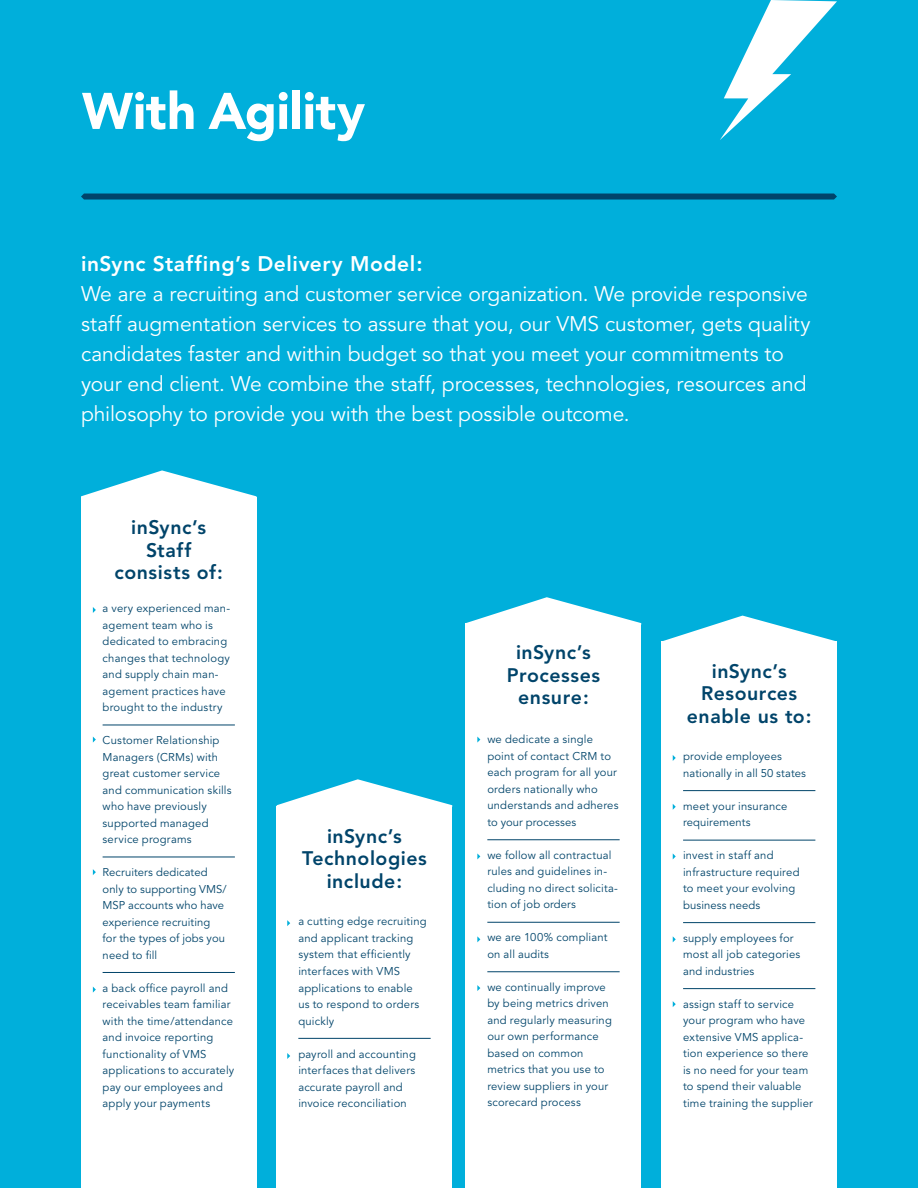
<style>
.page{position:relative;width:918px;height:1188px;background:#00afdb}
.page>*{position:absolute;margin:0;border:0;box-sizing:border-box;transform-origin:0 0}
.t1{font:900 51px "Avenir";letter-spacing:-.005em;color:#fff}
.t2{font:21px/30px "Avenir";letter-spacing:-.005em;color:#fff}
.t3{font:800 21px "Avenir";letter-spacing:.025em;color:#fff}
.t4{font:800 19.5px/22.5px "Avenir";letter-spacing:.025em;color:#00446a;text-align:center}
.t5{font:11.25px/16.5px "Avenir";letter-spacing:.015em;color:#00446a}
</style>
<div class="page">
<svg style="left:81px;top:194px;width:756px;height:6px;background:#004c73"></svg>
<div style="left:81px;top:498px;width:175px;height:690px;background:#fff"></div>
<hr style="left:103px;top:725px;width:132px;height:1px;background:#00446a">
<hr style="left:103px;top:857px;width:132px;height:1px;background:#00446a">
<hr style="left:103px;top:972px;width:132px;height:1px;background:#00446a">
<div style="left:277px;top:807px;width:175px;height:381px;background:#fff"></div>
<hr style="left:298px;top:1038px;width:133px;height:1px;background:#00446a">
<div style="left:466px;top:623px;width:175px;height:565px;background:#fff"></div>
<hr style="left:487px;top:839px;width:133px;height:1px;background:#00446a">
<hr style="left:487px;top:922px;width:133px;height:1px;background:#00446a">
<hr style="left:487px;top:971px;width:133px;height:1px;background:#00446a">
<div style="left:662px;top:642px;width:175px;height:546px;background:#fff"></div>
<hr style="left:683px;top:790px;width:132px;height:1px;background:#00446a">
<hr style="left:683px;top:840px;width:132px;height:1px;background:#00446a">
<hr style="left:683px;top:922px;width:132px;height:1px;background:#00446a">
<hr style="left:683px;top:988px;width:132px;height:1px;background:#00446a">
<svg style="left:81px;top:470px;width:175px;height:28px"></svg>
<svg style="left:277px;top:779px;width:175px;height:28px"></svg>
<svg style="left:93px;top:607px;width:3px;height:6px"></svg>
<svg style="left:93px;top:737px;width:3px;height:6px"></svg>
<svg style="left:93px;top:869px;width:3px;height:6px"></svg>
<svg style="left:287px;top:920px;width:3px;height:6px"></svg>
<svg style="left:477px;top:737px;width:3px;height:6px"></svg>
<svg style="left:477px;top:853px;width:3px;height:6px"></svg>
<svg style="left:673px;top:755px;width:3px;height:6px"></svg>
<svg style="left:673px;top:804px;width:3px;height:6px"></svg>
<svg style="left:673px;top:853px;width:3px;height:6px"></svg>
<svg style="left:673px;top:936px;width:3px;height:6px"></svg>
<svg style="left:673px;top:1001px;width:3px;height:6px"></svg>
<svg style="left:477px;top:936px;width:3px;height:6px"></svg>
<svg style="left:477px;top:985px;width:3px;height:6px"></svg>
<svg style="left:287px;top:1053px;width:3px;height:6px"></svg>
<svg style="left:93px;top:987px;width:3px;height:6px"></svg>
<svg style="left:466px;top:597px;width:175px;height:26px"></svg>
<svg style="left:662px;top:616px;width:175px;height:26px"></svg>
<svg style="left:720px;top:0;width:117px;height:140px"></svg>
<h1 class="t1" style="left:82px;top:80px;width:285px">With Agility</h1>
<h2 class="t3" style="left:81px;top:251px;width:343px">inSync Staffing’s Delivery Model:</h2>
<p class="t2" style="left:81px;top:279px;width:731px">We are a recruiting and customer service organization. We provide responsive staff augmentation services to assure that you, our VMS customer, gets quality candidates faster and within budget so that you meet your commitments to your end client. We combine the staff, processes, technologies, resources and philosophy to provide you with the best possible outcome.</p>
<h3 class="t4" style="left:115px;top:516px;width:110px">inSync’s<br>Staff consists of:</h3>
<p class="t5" style="left:103px;top:600px;width:129px">a very experienced man&shy;agement team who is dedicated to embracing changes that technology and supply chain man&shy;agement practices have brought to the industry</p>
<p class="t5" style="left:103px;top:732px;width:131px">Customer Relationship<br>Managers (CRMs) with great customer service and communication skills who have previously supported managed service programs</p>
<p class="t5" style="left:103px;top:864px;width:126px">Recruiters dedicated only to supporting VMS/<br>MSP accounts who have experience recruiting for the types of jobs you need to fill</p>
<p class="t5" style="left:103px;top:980px;width:133px">a back office payroll and receivables team familiar with the time/attendance and invoice reporting functionality of VMS applications to accurately pay our employees and apply your payments</p>
<h3 class="t4" style="left:302px;top:825px;width:126px">inSync’s<br>Technologies include:</h3>
<p class="t5" style="left:298px;top:914px;width:130px">a cutting edge recruiting and applicant tracking system that efficiently interfaces with VMS applications to enable us to respond to orders quickly</p>
<p class="t5" style="left:298px;top:1046px;width:119px">payroll and accounting interfaces that delivers accurate payroll and invoice reconciliation</p>
<h3 class="t4" style="left:507px;top:641px;width:95px">inSync’s<br>Processes ensure:</h3>
<p class="t5" style="left:487px;top:732px;width:133px">we dedicate a single point of contact CRM to each program for all your orders nationally who understands and adheres to your processes</p>
<p class="t5" style="left:487px;top:847px;width:132px">we follow all contractual rules and guidelines in&shy;cluding no direct solicita&shy;tion of job orders</p>
<p class="t5" style="left:487px;top:930px;width:122px">we are 100% compliant on all audits</p>
<p class="t5" style="left:487px;top:979px;width:126px">we continually improve by being metrics driven and regularly measuring our own performance based on common metrics that you use to review suppliers in your scorecard process</p>
<h3 class="t4" style="left:687px;top:660px;width:126px">inSync’s<br>Resources enable us to:</h3>
<p class="t5" style="left:683px;top:748px;width:124px">provide employees nationally in all 50 states</p>
<p class="t5" style="left:683px;top:798px;width:106px">meet your insurance requirements</p>
<p class="t5" style="left:683px;top:847px;width:118px">invest in staff and infrastructure required to meet your evolving business needs</p>
<p class="t5" style="left:683px;top:930px;width:119px">supply employees for most all job categories and industries</p>
<p class="t5" style="left:683px;top:996px;width:131px">assign staff to service your program who have extensive VMS applica&shy;tion experience so there is no need for your team to spend their valuable time training the supplier</p>
</div>
